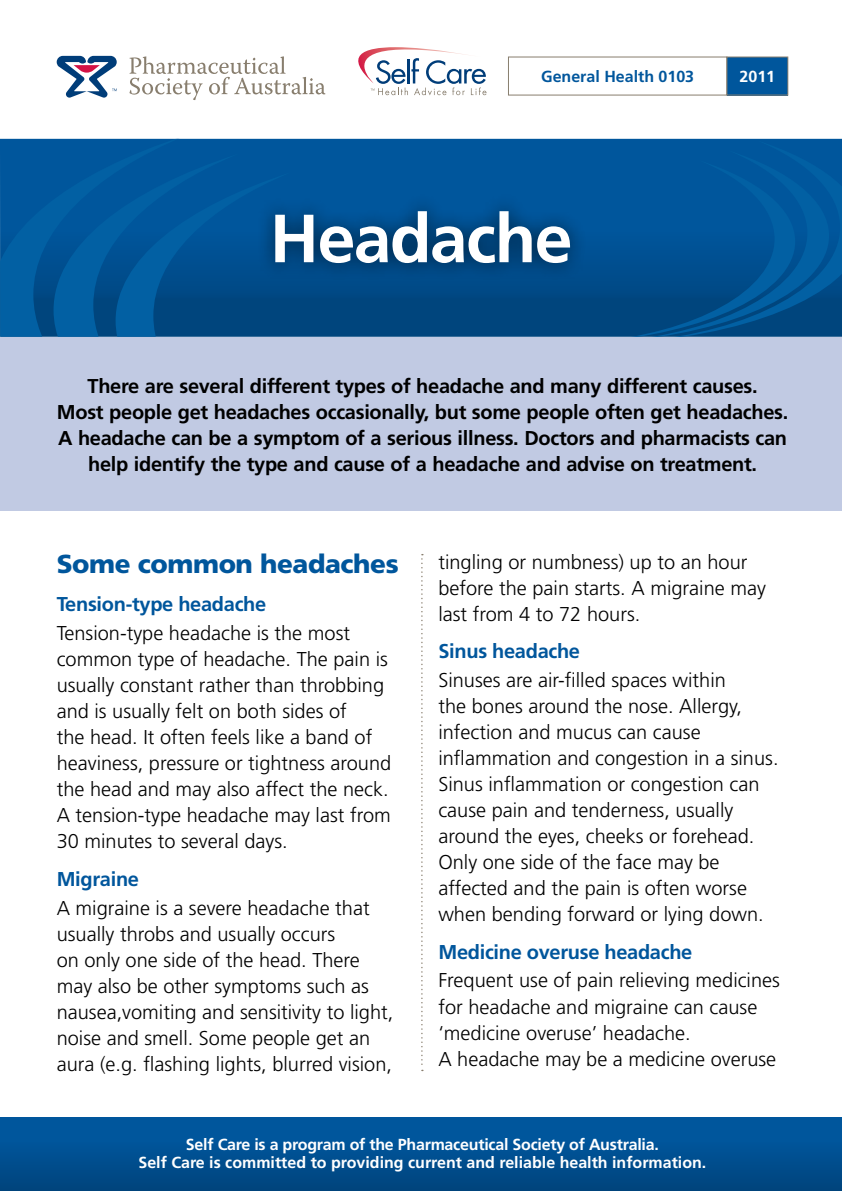
<style>
.page{position:relative;width:842px;height:1191px;background:#fff}
.page>*{position:absolute;margin:0;border:0;box-sizing:border-box;transform-origin:0 0}
.t1{font:700 68px "Frutiger LT Std";letter-spacing:-.025em;color:#fff}
.t2{font:900 26px "Frutiger LT Std";letter-spacing:-.015em;color:#00569c}
.t3{font:300 20px/26px "Frutiger LT Std";color:#000}
.t4{font:700 20px/26px "Frutiger LT Std";letter-spacing:-.015em;color:#000;text-align:center}
.t5{font:700 20px "Frutiger LT Std";letter-spacing:-.015em;color:#00569c}
.t6{font:700 16px/18px "Frutiger LT Std";color:#fff;text-align:center}
.t7{font:700 16px "Frutiger LT Std";color:#00569c}
</style>
<div class="page">
<div style="left:0;top:139px;width:842px;height:198px;background:linear-gradient(to bottom,#005ba5,#00457e)"></div>
<svg style="left:0;top:139px;width:408px;height:198px;background:#00579b"></svg>
<svg style="left:54px;top:154px;width:395px;height:183px;background:#00579b"></svg>
<svg style="left:116px;top:172px;width:376px;height:165px;background:#004f8e"></svg>
<svg style="left:635px;top:140px;width:207px;height:197px;background:#005598"></svg>
<svg style="left:613px;top:150px;width:216px;height:187px;background:#005698"></svg>
<svg style="left:590px;top:160px;width:205px;height:177px;background:#005293"></svg>
<div style="left:0;top:337px;width:842px;height:173px;background:#c1cae3"></div>
<div style="left:0;top:1117px;width:842px;height:74px;background:linear-gradient(to bottom,#005aa3,#00457f)"></div>
<svg style="left:421px;top:554px;width:2px;height:517px"></svg>
<div style="left:256px;top:193px;width:332px;height:89px;background:#000;opacity:.5"></div>
<svg style="left:57px;top:56px;width:60px;height:42px"></svg>
<svg style="left:129px;top:56px;width:197px;height:44px"></svg>
<svg style="left:358px;top:47px;width:128px;height:48px"></svg>
<div style="left:727px;top:57px;width:61px;height:38px;background:#00569c"></div>
<p class="t7" style="left:541px;top:67px;width:154px">General Health 0103</p>
<p class="t6" style="left:739px;top:68px;width:37px">2011</p>
<h1 class="t1" style="left:270px;top:199px;width:304px">Headache</h1>
<p class="t4" style="left:57px;top:373px;width:733px">There are several different types of headache and many different causes.<br>Most people get headaches occasionally, but some people often get headaches.<br>A headache can be a symptom of a serious illness. Doctors and pharmacists can help identify the type and cause of a headache and advise on treatment.</p>
<h2 class="t2" style="left:57px;top:548px;width:343px">Some common headaches</h2>
<p class="t5" style="left:57px;top:592px;width:211px">Tension-type headache</p>
<p class="t3" style="left:57px;top:620px;width:336px">Tension-type headache is the most common type of headache. The pain is usually constant rather than throbbing and is usually felt on both sides of<br>the head. It often feels like a band of heaviness, pressure or tightness around the head and may also affect the neck.<br>A tension-type headache may last from 30 minutes to several days.</p>
<p class="t5" style="left:57px;top:867px;width:84px">Migraine</p>
<p class="t3" style="left:57px;top:895px;width:338px">A migraine is a severe headache that usually throbs and usually occurs<br>on only one side of the head. There may also be other symptoms such as nausea,vomiting and sensitivity to light, noise and smell. Some people get an aura (e.g. flashing lights, blurred vision,</p>
<p class="t3" style="left:438px;top:549px;width:329px">tingling or numbness) up to an hour before the pain starts. A migraine may last from 4 to 72 hours.</p>
<p class="t5" style="left:438px;top:639px;width:143px">Sinus headache</p>
<p class="t3" style="left:438px;top:667px;width:342px">Sinuses are air-filled spaces within<br>the bones around the nose. Allergy, infection and mucus can cause inflammation and congestion in a sinus.<br>Sinus inflammation or congestion can cause pain and tenderness, usually around the eyes, cheeks or forehead.<br>Only one side of the face may be affected and the pain is often worse when bending forward or lying down.</p>
<p class="t5" style="left:438px;top:940px;width:255px">Medicine overuse headache</p>
<p class="t3" style="left:438px;top:968px;width:343px">Frequent use of pain relieving medicines for headache and migraine can cause ‘medicine overuse’ headache.<br>A headache may be a medicine overuse</p>
<p class="t6" style="left:138px;top:1135px;width:569px">Self Care is a program of the Pharmaceutical Society of Australia.<br>Self Care is committed to providing current and reliable health information.</p>
</div>
